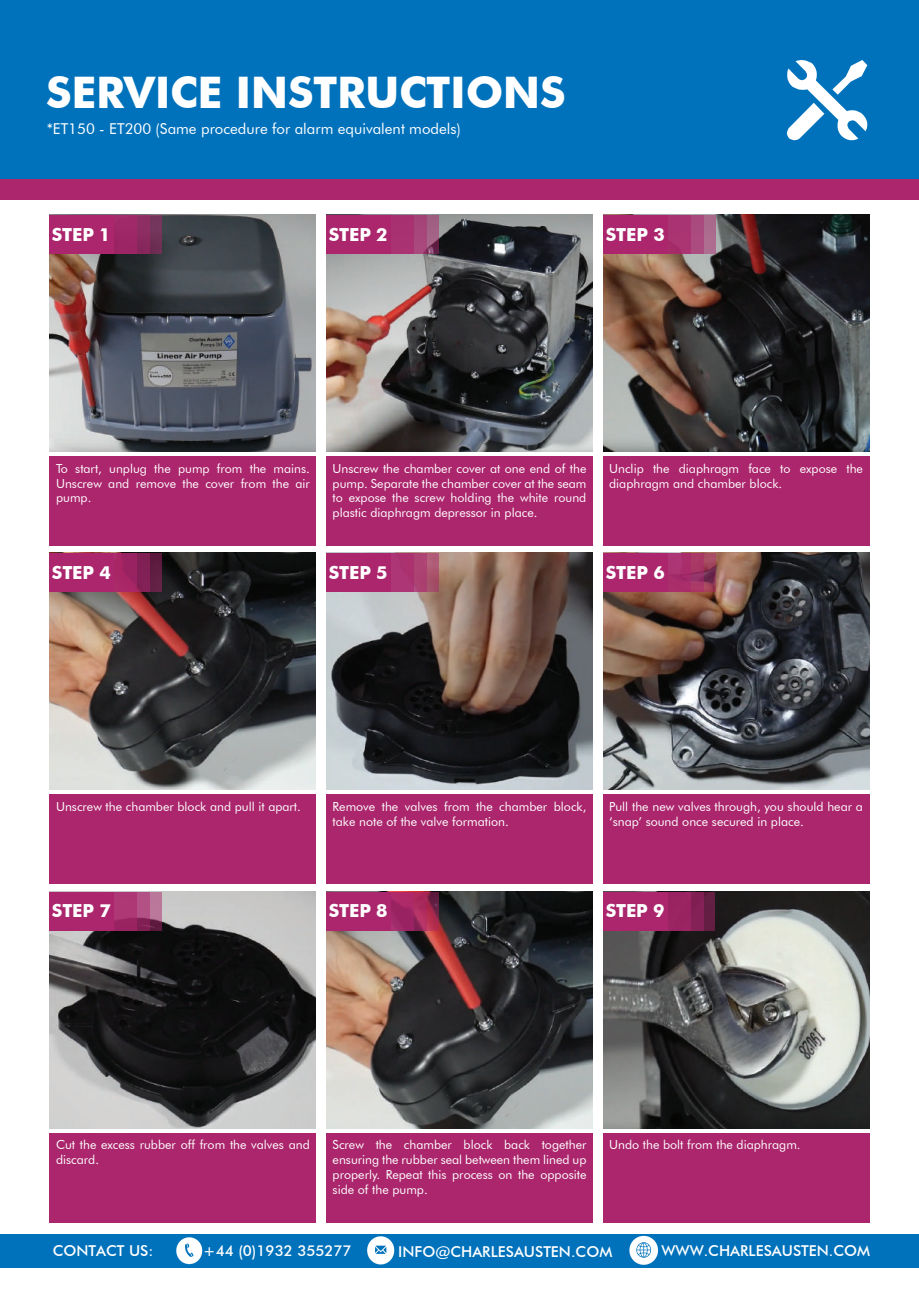
<style>
.page{position:relative;width:919px;height:1289px;background:#fff}
.page>*{position:absolute;margin:0;border:0;box-sizing:border-box;transform-origin:0 0}
.t1{font:700 43.5px "Futura BT";letter-spacing:-.01em;color:#fff}
.t2{font:700 18px "Futura BT";letter-spacing:-.01em;color:#fff}
.t3{font:500 15px "Futura BT";color:#fff}
.t4{font:15px "Futura BT";color:#fff}
.t5{font:12.45px/14.9px "Futura BT";color:#fff}
</style>
<div class="page">
<div style="left:49px;top:456px;width:267px;height:89px;background:#ab266d"></div>
<div style="left:326px;top:456px;width:266px;height:89px;background:#ab266d"></div>
<div style="left:603px;top:456px;width:266px;height:89px;background:#ab266d"></div>
<img style="left:49px;top:215px;width:267px;height:237px">
<img style="left:326px;top:891px;width:266px;height:237px">
<img style="left:603px;top:891px;width:266px;height:237px">
<img style="left:326px;top:215px;width:266px;height:237px">
<img style="left:603px;top:215px;width:266px;height:237px">
<div style="left:49px;top:794px;width:267px;height:89px;background:#ab266d"></div>
<div style="left:326px;top:794px;width:266px;height:89px;background:#ab266d"></div>
<div style="left:603px;top:794px;width:266px;height:89px;background:#ab266d"></div>
<img style="left:49px;top:553px;width:267px;height:236px">
<img style="left:326px;top:553px;width:266px;height:236px">
<img style="left:603px;top:553px;width:266px;height:236px">
<div style="left:49px;top:1133px;width:267px;height:89px;background:#ab266d"></div>
<div style="left:326px;top:1133px;width:266px;height:89px;background:#ab266d"></div>
<div style="left:603px;top:1133px;width:266px;height:89px;background:#ab266d"></div>
<img style="left:49px;top:891px;width:267px;height:237px">
<div style="left:0;top:0;width:918px;height:188px;background:#0072bc"></div>
<div style="left:0;top:179px;width:918px;height:21px;background:#ab266d"></div>
<div style="left:97px;top:215px;width:64px;height:39px;background:#733459"></div>
<div style="left:1px;top:1233px;width:917px;height:34px;background:#0072bc"></div>
<img style="left:176px;top:1237px;width:27px;height:28px">
<img style="left:367px;top:1236px;width:28px;height:29px">
<img style="left:629px;top:1235px;width:30px;height:30px">
<svg style="left:114px;top:215px;width:36px;height:39px"></svg>
<div style="left:49px;top:215px;width:65px;height:39px;background:#ab266d"></div>
<svg style="left:426px;top:215px;width:12px;height:39px"></svg>
<svg style="left:391px;top:215px;width:35px;height:39px"></svg>
<div style="left:326px;top:215px;width:65px;height:39px;background:#ab266d"></div>
<div style="left:650px;top:215px;width:65px;height:39px;background:linear-gradient(to bottom,#a7698b,#ae6f92)"></div>
<svg style="left:668px;top:215px;width:35px;height:39px"></svg>
<div style="left:603px;top:215px;width:65px;height:39px;background:#ab266d"></div>
<svg style="left:703px;top:553px;width:12px;height:38px"></svg>
<svg style="left:668px;top:553px;width:35px;height:38px"></svg>
<div style="left:603px;top:553px;width:65px;height:38px;background:#ab266d"></div>
<svg style="left:426px;top:553px;width:12px;height:38px"></svg>
<div style="left:372px;top:553px;width:54px;height:38px;background:linear-gradient(to bottom,#ac3871,#ac3a75)"></div>
<div style="left:326px;top:553px;width:65px;height:38px;background:#ab266d"></div>
<div style="left:97px;top:553px;width:64px;height:38px;background:#601d42"></div>
<svg style="left:114px;top:553px;width:36px;height:38px"></svg>
<div style="left:49px;top:553px;width:65px;height:38px;background:#ab266d"></div>
<svg style="left:150px;top:891px;width:11px;height:39px"></svg>
<svg style="left:114px;top:891px;width:36px;height:39px"></svg>
<div style="left:49px;top:891px;width:65px;height:39px;background:#ab266d"></div>
<svg style="left:426px;top:891px;width:12px;height:39px"></svg>
<svg style="left:391px;top:891px;width:35px;height:39px"></svg>
<div style="left:326px;top:891px;width:65px;height:39px;background:#ab266d"></div>
<div style="left:650px;top:891px;width:65px;height:39px;background:linear-gradient(to bottom,#621f43,#631e43)"></div>
<svg style="left:667px;top:891px;width:36px;height:39px"></svg>
<div style="left:603px;top:891px;width:64px;height:39px;background:#ab266d"></div>
<svg style="left:787px;top:60px;width:81px;height:81px"></svg>
<h1 class="t1" style="left:46px;top:66px;width:521px">SERVICE INSTRUCTIONS</h1>
<p class="t4" style="left:47px;top:119px;width:416px">*ET150 - ET200 (Same procedure for alarm equivalent models)</p>
<h2 class="t2" style="left:52px;top:223px;width:60px">STEP 1</h2>
<h2 class="t2" style="left:329px;top:223px;width:60px">STEP 2</h2>
<h2 class="t2" style="left:605px;top:223px;width:60px">STEP 3</h2>
<p class="t5" style="left:56px;top:460px;width:255px;text-align:justify">To start, unplug the pump from the mains.<br>Unscrew and remove the cover from the air pump.</p>
<p class="t5" style="left:332px;top:460px;width:255px;text-align:justify">Unscrew the chamber cover at one end of the pump. Separate the chamber cover at the seam to expose the screw holding the white round plastic diaphragm depressor in place.</p>
<p class="t5" style="left:609px;top:460px;width:255px">Unclip the diaphragm face to expose the diaphragm and chamber block.</p>
<h2 class="t2" style="left:52px;top:561px;width:60px">STEP 4</h2>
<h2 class="t2" style="left:329px;top:561px;width:60px">STEP 5</h2>
<h2 class="t2" style="left:605px;top:561px;width:60px">STEP 6</h2>
<p class="t5" style="left:56px;top:798px;width:246px">Unscrew the chamber block and pull it apart.</p>
<p class="t5" style="left:332px;top:798px;width:255px">Remove the valves from the chamber block, take note of the valve formation.</p>
<p class="t5" style="left:609px;top:798px;width:255px">Pull the new valves through, you should hear a ‘snap’ sound once secured in place.</p>
<h2 class="t2" style="left:52px;top:900px;width:60px">STEP 7</h2>
<h2 class="t2" style="left:329px;top:900px;width:60px">STEP 8</h2>
<h2 class="t2" style="left:605px;top:900px;width:60px">STEP 9</h2>
<p class="t5" style="left:56px;top:1137px;width:255px">Cut the excess rubber off from the valves and discard.</p>
<p class="t5" style="left:332px;top:1137px;width:255px;text-align:justify">Screw the chamber block back together ensuring the rubber seal between them lined up properly. Repeat this process on the opposite side of the pump.</p>
<p class="t5" style="left:609px;top:1137px;width:193px">Undo the bolt from the diaphragm.</p>
<p class="t3" style="left:53px;top:1241px;width:102px">CONTACT US:</p>
<p class="t3" style="left:203px;top:1241px;width:150px">+44 (0)1932 355277</p>
<p class="t3" style="left:398px;top:1242px;width:215px">INFO@CHARLESAUSTEN.COM</p>
<p class="t3" style="left:661px;top:1241px;width:210px">WWW.CHARLESAUSTEN.COM</p>
</div>
